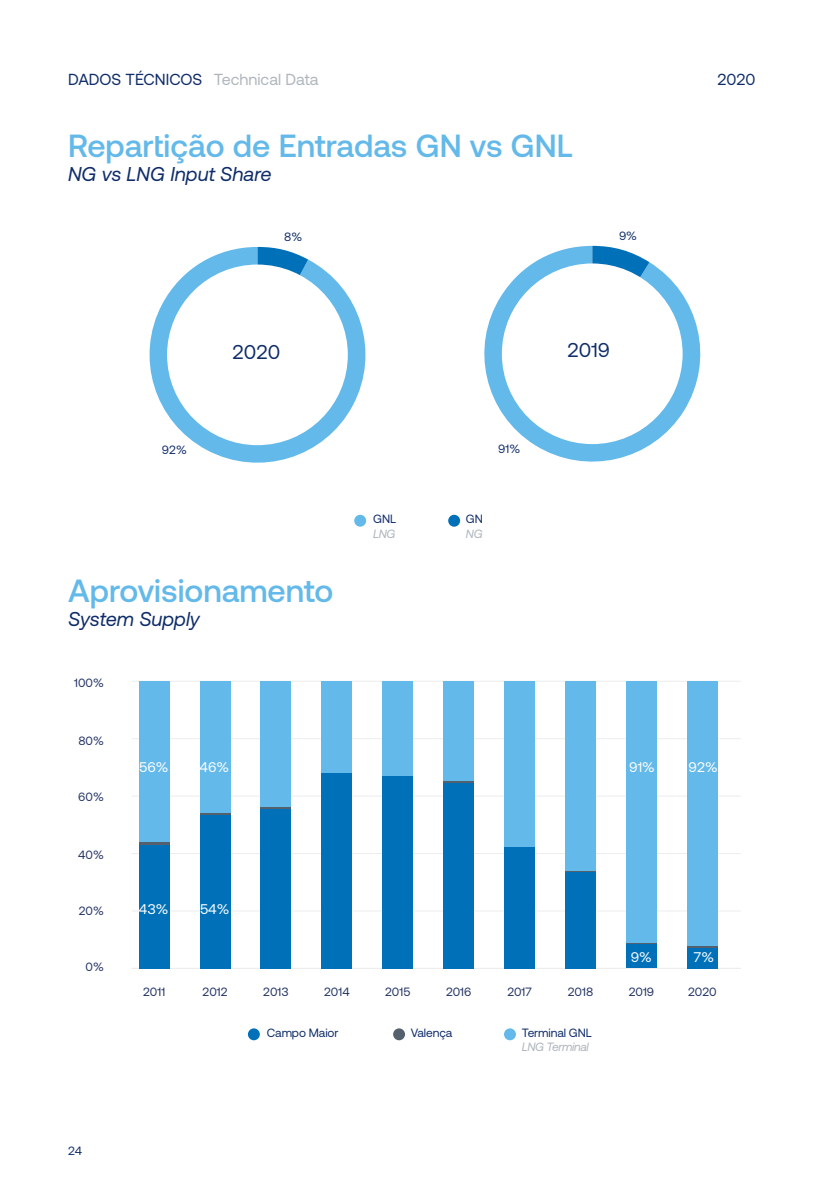
<style>
.page{position:relative;width:840px;height:1191px;background:#fff}
.page>*{position:absolute;margin:0;border:0;box-sizing:border-box;transform-origin:0 0}
.t1{font:500 32px "Aeonik";color:#63b9e9}
.t2{font:italic 20px "Aeonik";color:#102d69}
.t3{font:20px "Aeonik";color:#102d69}
.t4{font:16px "Aeonik";color:#102d69}
.t5{font:14px "Aeonik";color:#fff}
.t6{font:12px "Aeonik";color:#233363}
.t7{font:12px "Aeonik";letter-spacing:-.01em;color:#102d69}
.t8{font:italic 12px "Aeonik";letter-spacing:-.03em;color:#afb6bd}
.s1{color:#afb6bd}
</style>
<div class="page">
<hr style="left:132px;top:968px;width:608px;height:1px;background:#ededed">
<hr style="left:132px;top:910px;width:608px;height:1px;background:#ededed">
<hr style="left:132px;top:853px;width:608px;height:1px;background:#ededed">
<hr style="left:132px;top:795px;width:608px;height:1px;background:#ededed">
<hr style="left:132px;top:738px;width:608px;height:1px;background:#ededed">
<hr style="left:132px;top:681px;width:608px;height:1px;background:#ededed">
<div style="left:139px;top:845px;width:30px;height:123px;background:#0071b9"></div>
<div style="left:200px;top:814px;width:30px;height:154px;background:#0071b9"></div>
<div style="left:260px;top:809px;width:31px;height:159px;background:#0071b9"></div>
<div style="left:321px;top:772px;width:31px;height:196px;background:#0071b9"></div>
<div style="left:382px;top:776px;width:31px;height:192px;background:#0071b9"></div>
<div style="left:443px;top:782px;width:30px;height:186px;background:#0071b9"></div>
<div style="left:504px;top:846px;width:30px;height:122px;background:#0071b9"></div>
<div style="left:565px;top:871px;width:30px;height:97px;background:#0071b9"></div>
<div style="left:626px;top:943px;width:30px;height:25px;background:#0071b9"></div>
<div style="left:686px;top:948px;width:31px;height:20px;background:#0071b9"></div>
<hr style="left:139px;top:842px;width:30px;height:3px;background:#54616c">
<hr style="left:200px;top:813px;width:30px;height:1px;background:#54616c">
<hr style="left:260px;top:807px;width:31px;height:2px;background:#54616c">
<hr style="left:321px;top:772px;width:31px;height:1px;background:#54616c">
<hr style="left:382px;top:775px;width:31px;height:1px;background:#54616c">
<hr style="left:443px;top:781px;width:30px;height:1px;background:#54616c">
<hr style="left:504px;top:846px;width:30px;height:1px;background:#54616c">
<hr style="left:625px;top:943px;width:31px;height:1px;background:#54616c">
<hr style="left:686px;top:945px;width:31px;height:3px;background:#54616c">
<div style="left:139px;top:681px;width:30px;height:161px;background:#63b9e9"></div>
<div style="left:200px;top:681px;width:30px;height:132px;background:#63b9e9"></div>
<div style="left:260px;top:681px;width:31px;height:126px;background:#63b9e9"></div>
<div style="left:321px;top:681px;width:31px;height:91px;background:#63b9e9"></div>
<div style="left:382px;top:681px;width:31px;height:94px;background:#63b9e9"></div>
<div style="left:443px;top:681px;width:30px;height:100px;background:#63b9e9"></div>
<div style="left:504px;top:681px;width:30px;height:165px;background:#63b9e9"></div>
<div style="left:565px;top:681px;width:30px;height:190px;background:#63b9e9"></div>
<div style="left:626px;top:681px;width:30px;height:262px;background:#63b9e9"></div>
<div style="left:686px;top:681px;width:31px;height:264px;background:#63b9e9"></div>
<div style="left:354px;top:515px;width:12px;height:12px;background:#63b9e9;border-radius:50%"></div>
<div style="left:448px;top:515px;width:12px;height:12px;background:#0071b9;border-radius:50%"></div>
<div style="left:248px;top:1028px;width:12px;height:12px;background:#0071b9;border-radius:50%"></div>
<div style="left:393px;top:1028px;width:12px;height:12px;background:#54616c;border-radius:50%"></div>
<div style="left:503px;top:1028px;width:12px;height:12px;background:#63b9e9;border-radius:50%"></div>
<svg style="left:484px;top:246px;width:217px;height:216px"></svg>
<svg style="left:592px;top:246px;width:57px;height:37px"></svg>
<div style="left:501px;top:263px;width:181px;height:181px;background:#fff;border-radius:50%"></div>
<svg style="left:149px;top:247px;width:217px;height:216px"></svg>
<svg style="left:257px;top:247px;width:51px;height:33px"></svg>
<div style="left:167px;top:264px;width:180px;height:181px;background:#fff;border-radius:50%"></div>
<h3 class="t4" style="left:68px;top:71px;width:252px">DADOS TÉCNICOS <span class="s1">Technical Data</span></h3>
<h3 class="t4" style="left:717px;top:71px;width:40px">2020</h3>
<h1 class="t1" style="left:68px;top:128px;width:506px">Repartição de Entradas GN vs GNL</h1>
<h2 class="t2" style="left:68px;top:163px;width:205px">NG vs LNG Input Share</h2>
<p class="t7" style="left:284px;top:230px;width:20px">8%</p>
<p class="t7" style="left:618px;top:229px;width:20px">9%</p>
<p class="t7" style="left:162px;top:443px;width:26px">92%</p>
<h2 class="t3" style="left:232px;top:341px;width:49px">2020</h2>
<h1 class="t1" style="left:68px;top:573px;width:267px">Aprovisionamento</h1>
<h2 class="t2" style="left:68px;top:608px;width:133px">System Supply</h2>
<p class="t6" style="left:74px;top:675px;width:31px">100%</p>
<p class="t6" style="left:78px;top:733px;width:27px">80%</p>
<p class="t6" style="left:78px;top:790px;width:27px">60%</p>
<p class="t6" style="left:78px;top:848px;width:27px">40%</p>
<p class="t6" style="left:79px;top:904px;width:27px">20%</p>
<p class="t6" style="left:85px;top:960px;width:20px">0%</p>
<p class="t5" style="left:139px;top:759px;width:31px">56%</p>
<p class="t5" style="left:199px;top:760px;width:31px">46%</p>
<p class="t5" style="left:139px;top:901px;width:31px">43%</p>
<p class="t5" style="left:200px;top:901px;width:31px">54%</p>
<p class="t7" style="left:373px;top:512px;width:24px">GNL</p>
<p class="t8" style="left:373px;top:527px;width:24px">LNG</p>
<p class="t7" style="left:498px;top:442px;width:23px">91%</p>
<p class="t7" style="left:465px;top:512px;width:18px">GN</p>
<p class="t8" style="left:465px;top:527px;width:18px">NG</p>
<h2 class="t3" style="left:567px;top:339px;width:44px">2019</h2>
<p class="t5" style="left:628px;top:759px;width:27px">91%</p>
<p class="t5" style="left:688px;top:759px;width:30px">92%</p>
<p class="t5" style="left:630px;top:949px;width:23px">9%</p>
<p class="t5" style="left:693px;top:949px;width:22px">7%</p>
<p class="t6" style="left:143px;top:985px;width:24px">2011</p>
<p class="t6" style="left:202px;top:985px;width:26px">2012</p>
<p class="t6" style="left:263px;top:985px;width:27px">2013</p>
<p class="t6" style="left:324px;top:985px;width:27px">2014</p>
<p class="t6" style="left:385px;top:985px;width:27px">2015</p>
<p class="t6" style="left:446px;top:985px;width:27px">2016</p>
<p class="t6" style="left:507px;top:985px;width:26px">2017</p>
<p class="t6" style="left:567px;top:985px;width:27px">2018</p>
<p class="t6" style="left:628px;top:985px;width:27px">2019</p>
<p class="t6" style="left:687px;top:985px;width:30px">2020</p>
<p class="t7" style="left:68px;top:1144px;width:15px">24</p>
<p class="t7" style="left:267px;top:1026px;width:73px">Campo Maior</p>
<p class="t7" style="left:410px;top:1026px;width:43px">Valença</p>
<p class="t7" style="left:521px;top:1026px;width:71px">Terminal GNL</p>
<p class="t8" style="left:521px;top:1040px;width:69px">LNG Terminal</p>
</div>
